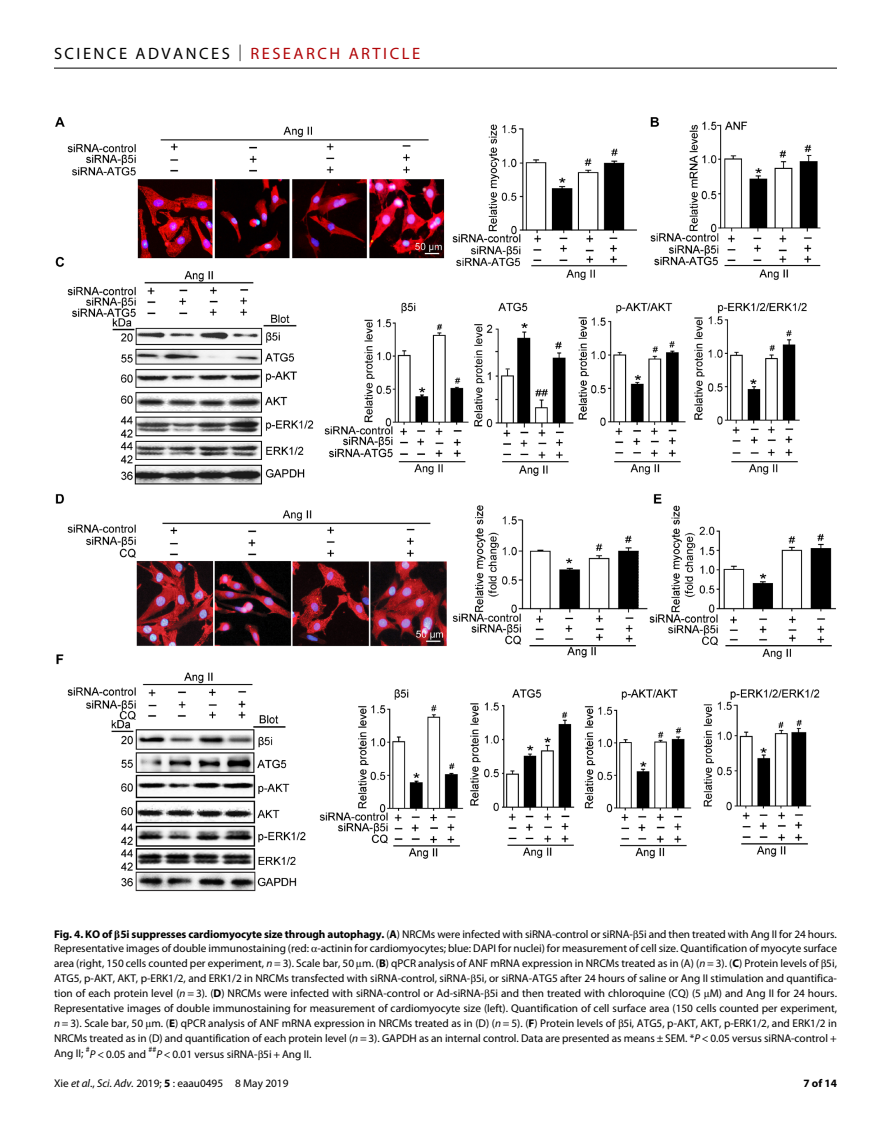
<style>
.page{position:relative;width:891px;height:1134px;background:#fff}
.page>*{position:absolute;margin:0;border:0;box-sizing:border-box;transform-origin:0 0}
.t1{font:16.5px "Myriad Pro";letter-spacing:.15em;color:#000}
.t2{font:11.25px/15px "Myriad Pro";color:#000;text-align:justify}
.t3{font:700 11.25px "Myriad Pro";color:#000}
.s1{font-weight:300}
.s2{color:#b10508}
.s3{font-weight:700}
.s4{font-style:italic}
</style>
<div class="page">
<hr style="left:54px;top:68px;width:783px;height:1px;background:#000">
<img style="left:55px;top:117px;width:781px;height:774px">
<h1 class="t1" style="left:54px;top:40px;width:368px">SCIENCE ADVANCES <span class="s1">|</span> <span class="s2">RESEARCH ARTICLE</span></h1>
<p class="t2" style="left:54px;top:926px;width:785px"><span class="s3">Fig. 4. KO of 5i suppresses cardiomyocyte size through autophagy.</span> (<span class="s3">A</span>) NRCMs were infected with siRNA-control or siRNA- 5i and then treated with Ang II for 24 hours.<br>Representative images of double immunostaining (red: -actinin for cardiomyocytes; blue: DAPI for nuclei) for measurement of cell size. Quantification of myocyte surface area (right, 150 cells counted per experiment, <span class="s4">n</span> = 3). Scale bar, 50 m. (<span class="s3">B</span>) qPCR analysis of ANF mRNA expression in NRCMs treated as in (A) (<span class="s4">n</span> = 3). (<span class="s3">C</span>) Protein levels of 5i, ATG5, p-AKT, AKT, p-ERK1/2, and ERK1/2 in NRCMs transfected with siRNA-control, siRNA- 5i, or siRNA-ATG5 after 24 hours of saline or Ang II stimulation and quantifica&shy;tion of each protein level (<span class="s4">n</span> = 3). (<span class="s3">D</span>) NRCMs were infected with siRNA-control or Ad-siRNA- 5i and then treated with chloroquine (CQ) (5 M) and Ang II for 24 hours.<br>Representative images of double immunostaining for measurement of cardiomyocyte size (left). Quantification of cell surface area (150 cells counted per experiment, <span class="s4">n</span> = 3). Scale bar, 50 m. (<span class="s3">E</span>) qPCR analysis of ANF mRNA expression in NRCMs treated as in (D) (<span class="s4">n</span> = 5). (<span class="s3">F</span>) Protein levels of 5i, ATG5, p-AKT, AKT, p-ERK1/2, and ERK1/2 in NRCMs treated as in (D) and quantification of each protein level (<span class="s4">n</span> = 3). GAPDH as an internal control. Data are presented as means ± SEM. *<span class="s4">P</span> &lt; 0.05 versus siRNA-control + Ang II; <sup>#</sup><span class="s4">P</span> &lt; 0.05 and <sup>##</sup><span class="s4">P</span> &lt; 0.01 versus siRNA- 5i + Ang II.</p>
<p class="t2" style="left:54px;top:1076px;width:236px">Xie <span class="s4">et al</span>., <span class="s4">Sci. Adv.</span> 2019; <span class="s3">5</span> : eaau0495 8 May 2019</p>
<p class="t3" style="left:803px;top:1074px;width:35px">7 of 14</p>
</div>
